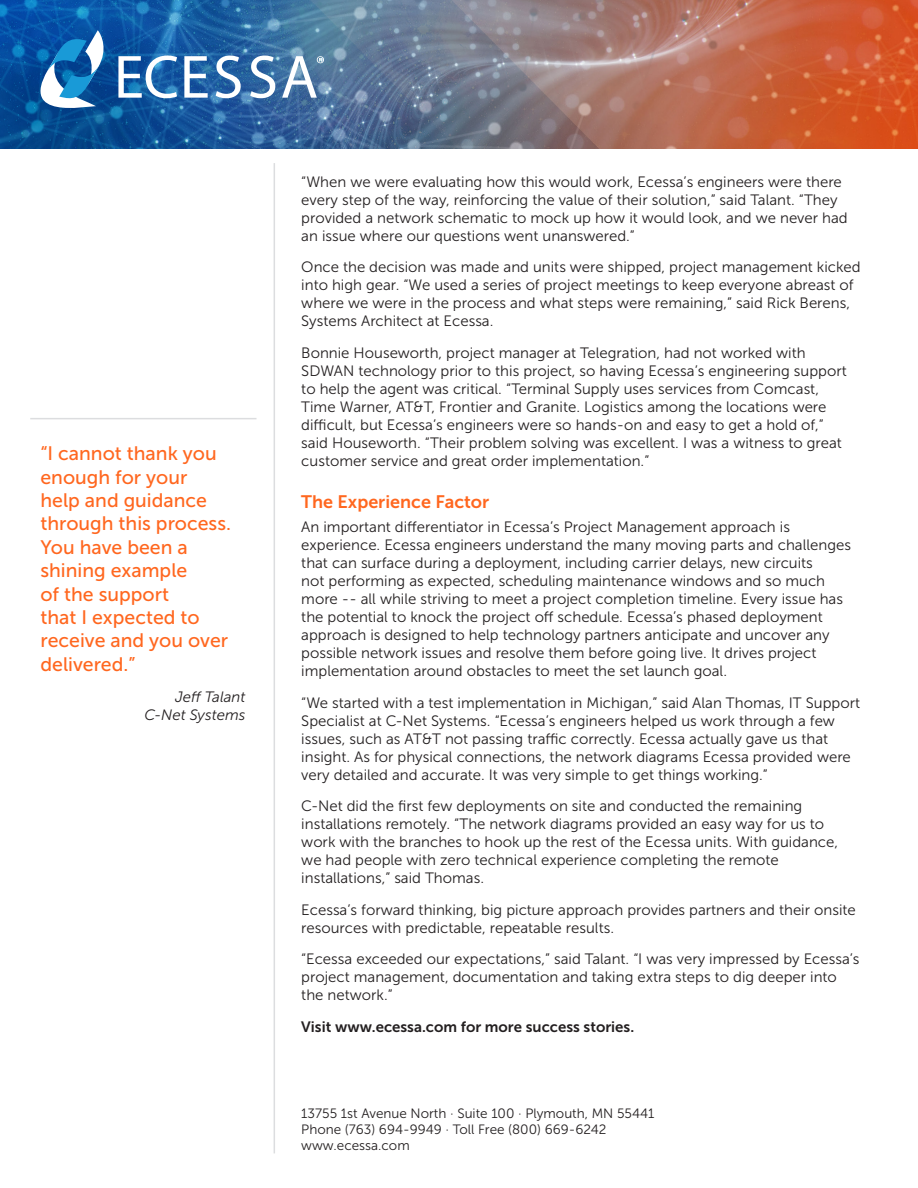
<style>
.page{position:relative;width:918px;height:1188px;background:#fff}
.page>*{position:absolute;margin:0;border:0;box-sizing:border-box;transform-origin:0 0}
.Paragraph_Style_1{font:19.5px/23.4px "Museo Sans 500";color:#ff671f}
.Headline_Orange{font:18px "Museo Sans 700";color:#ff671f}
.Paragraph{font:15px/18px "Museo Sans 300";color:#231f20}
.Last_Paragraph{font:15px/18px "Museo Sans 300";color:#231f20}
.Last_Paragraph-2{font:15px "Museo Sans 700";color:#231f20}
.Paragraph_Style_2{font:italic 15px/18px "Museo Sans 300";color:#231f20;text-align:right}
.t1{font:13.5px/16.2px "Museo Sans 300";color:#231f20}
</style>
<div class="page">
<hr style="left:274px;top:163px;width:1px;height:990px;background:#dcdddf">
<img style="left:0;top:0;width:918px;height:148px">
<svg style="left:40px;top:30px;width:68px;height:78px"></svg>
<svg style="left:118px;top:56px;width:59px;height:42px"></svg>
<svg style="left:184px;top:56px;width:24px;height:42px"></svg>
<svg style="left:216px;top:56px;width:25px;height:42px"></svg>
<svg style="left:250px;top:56px;width:25px;height:42px"></svg>
<svg style="left:282px;top:56px;width:42px;height:42px"></svg>
<hr style="left:30px;top:418px;width:226px;height:1px;background:#dcdddf">
<p class="Paragraph_Style_1" style="left:40px;top:442px;width:192px">“I cannot thank you enough for your help and guidance through this process.<br>You have been a shining example<br>of the support<br>that I expected to receive and you over delivered.”</p>
<p class="Paragraph_Style_2" style="left:145px;top:688px;width:102px">Jeff Talant<br>C-Net Systems</p>
<p class="Paragraph" style="left:301px;top:173px;width:548px">“When we were evaluating how this would work, Ecessa’s engineers were there every step of the way, reinforcing the value of their solution,” said Talant. “They provided a network schematic to mock up how it would look, and we never had an issue where our questions went unanswered.”</p>
<p class="Paragraph" style="left:301px;top:258px;width:561px">Once the decision was made and units were shipped, project management kicked into high gear. “We used a series of project meetings to keep everyone abreast of where we were in the process and what steps were remaining,” said Rick Berens, Systems Architect at Ecessa.</p>
<p class="Last_Paragraph" style="left:301px;top:344px;width:547px">Bonnie Houseworth, project manager at Telegration, had not worked with SDWAN technology prior to this project, so having Ecessa’s engineering support to help the agent was critical. “Terminal Supply uses services from Comcast, Time Warner, AT&amp;T, Frontier and Granite. Logistics among the locations were difficult, but Ecessa’s engineers were so hands-on and easy to get a hold of,” said Houseworth. “Their problem solving was excellent. I was a witness to great customer service and great order implementation.”</p>
<p class="Headline_Orange" style="left:301px;top:491px;width:189px">The Experience Factor</p>
<p class="Paragraph" style="left:301px;top:518px;width:551px">An important differentiator in Ecessa’s Project Management approach is experience. Ecessa engineers understand the many moving parts and challenges that can surface during a deployment, including carrier delays, new circuits<br>not performing as expected, scheduling maintenance windows and so much more -- all while striving to meet a project completion timeline. Every issue has the potential to knock the project off schedule. Ecessa’s phased deployment approach is designed to help technology partners anticipate and uncover any possible network issues and resolve them before going live. It drives project implementation around obstacles to meet the set launch goal.</p>
<p class="Paragraph" style="left:301px;top:694px;width:560px">“We started with a test implementation in Michigan,” said Alan Thomas, IT Support Specialist at C-Net Systems. “Ecessa’s engineers helped us work through a few issues, such as AT&amp;T not passing traffic correctly. Ecessa actually gave us that insight. As for physical connections, the network diagrams Ecessa provided were very detailed and accurate. It was very simple to get things working.”</p>
<p class="Paragraph" style="left:301px;top:797px;width:538px">C-Net did the first few deployments on site and conducted the remaining installations remotely. “The network diagrams provided an easy way for us to work with the branches to hook up the rest of the Ecessa units. With guidance, we had people with zero technical experience completing the remote installations,” said Thomas.</p>
<p class="Paragraph" style="left:301px;top:901px;width:556px">Ecessa’s forward thinking, big picture approach provides partners and their onsite resources with predictable, repeatable results.</p>
<p class="Paragraph" style="left:301px;top:950px;width:560px">“Ecessa exceeded our expectations,” said Talant. “I was very impressed by Ecessa’s project management, documentation and taking extra steps to dig deeper into the network.”</p>
<p class="Last_Paragraph-2" style="left:301px;top:1018px;width:334px">Visit www.ecessa.com for more success stories.</p>
<p class="t1" style="left:301px;top:1105px;width:355px">13755 1st Avenue North · Suite 100 · Plymouth, MN 55441<br>Phone (763) 694-9949 · Toll Free (800) 669-6242 www.ecessa.com</p>
</div>
